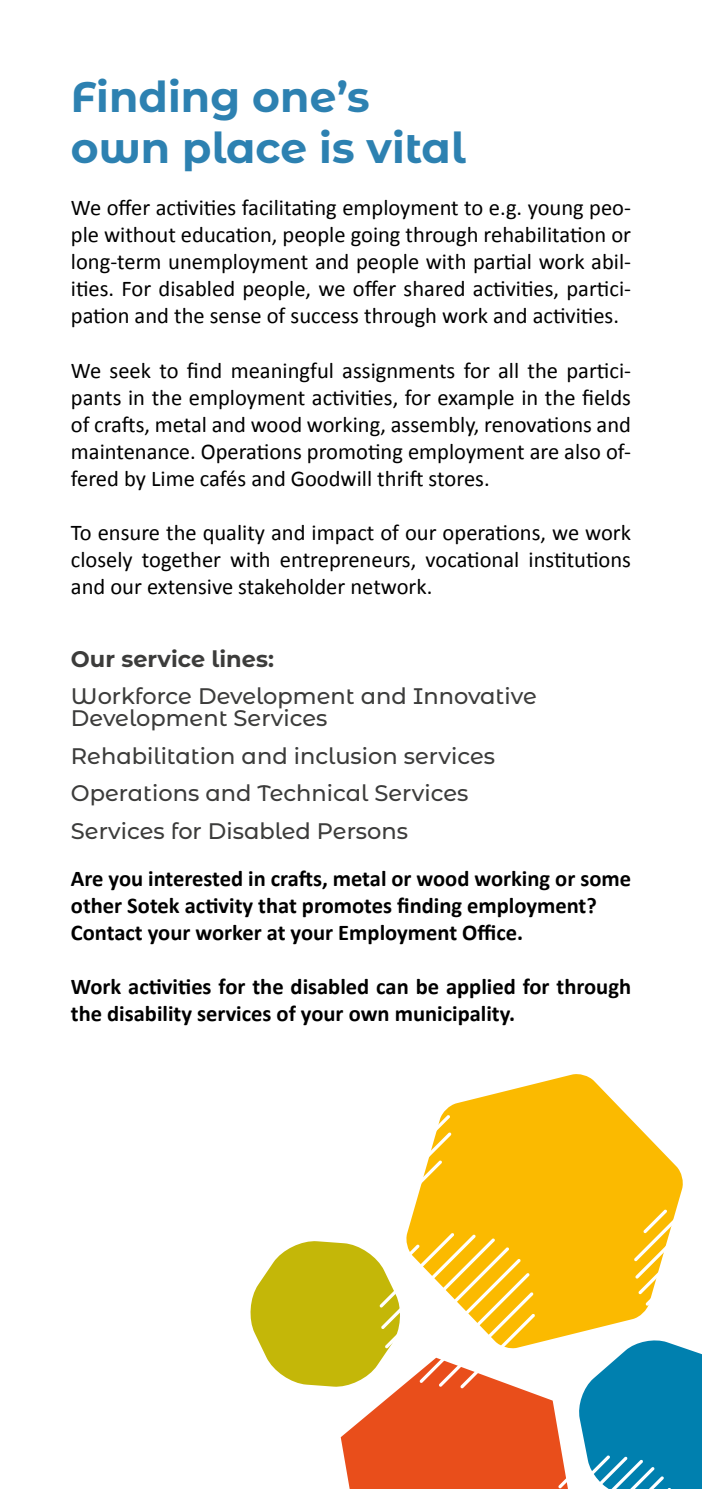
<style>
.page{position:relative;width:702px;height:1489px;background:#fff}
.page>*{position:absolute;margin:0;border:0;box-sizing:border-box;transform-origin:0 0}
.t1{font:700 42.5px/51px "Montserrat Alternates";color:#2d81b1}
.t2{font:22.5px/27px "Calibri";color:#000;text-align:justify}
.t3{font:700 22.5px/27px "Calibri";color:#000}
.t4{font:500 22.5px/37.5px "Montserrat Alternates";color:#3c3c3b}
.t5{font:700 22.5px "Montserrat Alternates";color:#3c3c3b}
</style>
<div class="page">
<svg style="left:417px;top:1074px;width:266px;height:125px;fill:#fbba00"></svg>
<svg style="left:250px;top:1199px;width:452px;height:289px"></svg>
<svg style="left:417px;top:1074px;width:34px;height:119px"></svg>
<h1 class="t1" style="left:71px;top:69px;width:396px">Finding one’s own place is vital</h1>
<p class="t2" style="left:71px;top:194px;width:561px">We offer activities facilitating employment to e.g. young peo&shy;ple without education, people going through rehabilitation or long-term unemployment and people with partial work abil&shy;ities. For disabled people, we offer shared activities, partici&shy;pation and the sense of success through work and activities.</p>
<p class="t2" style="left:71px;top:356px;width:561px">We seek to find meaningful assignments for all the partici&shy;pants in the employment activities, for example in the fields of crafts, metal and wood working, assembly, renovations and maintenance. Operations promoting employment are also of&shy;fered by Lime cafés and Goodwill thrift stores.</p>
<p class="t2" style="left:71px;top:518px;width:561px">To ensure the quality and impact of our operations, we work closely together with entrepreneurs, vocational institutions and our extensive stakeholder network.</p>
<p class="t5" style="left:71px;top:642px;width:205px">Our service lines:</p>
<p class="t4" style="left:71px;top:683px;width:467px;line-height:22.5px">Workforce Development and Innovative<br>Development Services</p>
<p class="t4" style="left:71px;top:736px;width:425px">Rehabilitation and inclusion services<br>Operations and Technical Services<br>Services for Disabled Persons</p>
<p class="t3" style="left:71px;top:865px;width:561px">Are you interested in crafts, metal or wood working or some other Sotek activity that promotes finding employment?<br>Contact your worker at your Employment Office.</p>
<p class="t3" style="left:71px;top:973px;width:561px">Work activities for the disabled can be applied for through the disability services of your own municipality.</p>
</div>
